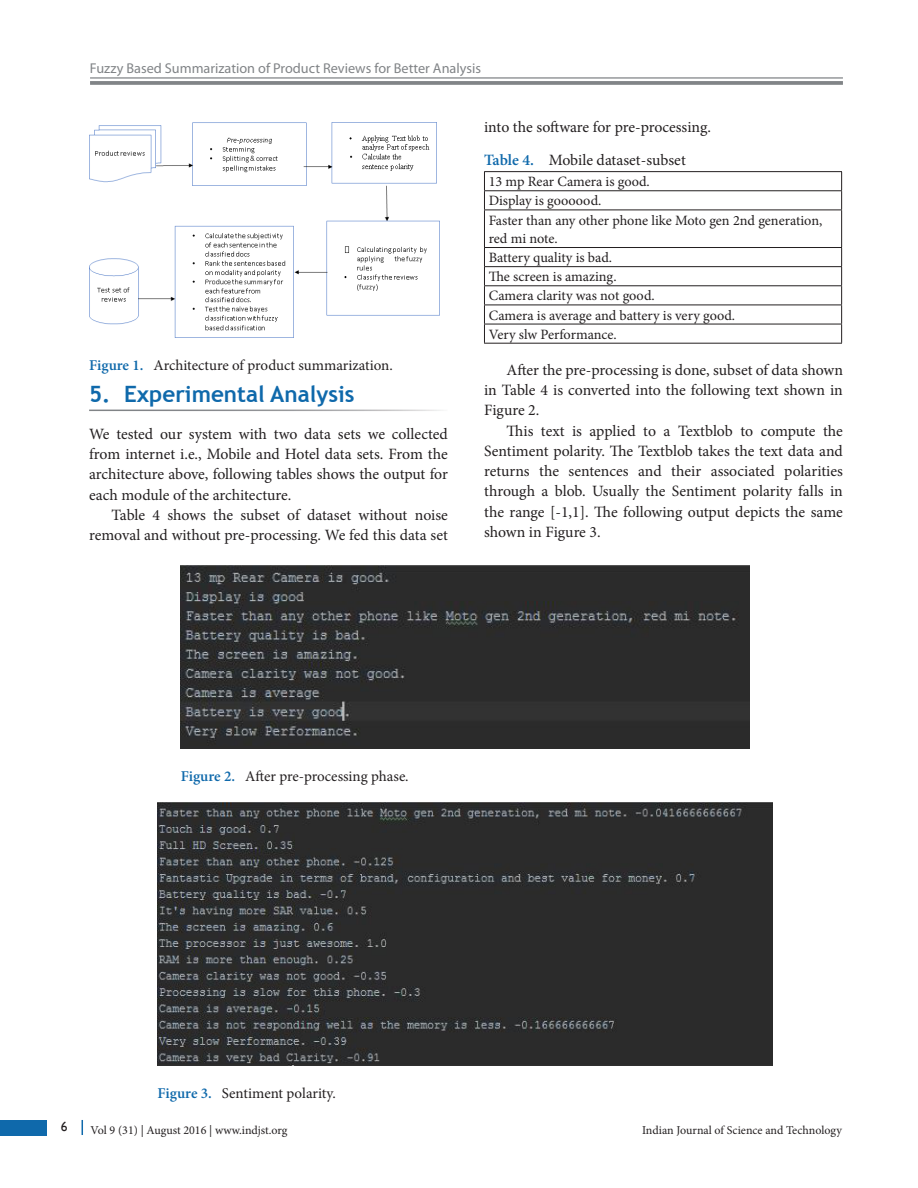
<style>
.page{position:relative;width:918px;height:1188px;background:#fff}
.page>*{position:absolute;margin:0;border:0;box-sizing:border-box;transform-origin:0 0}
.Body_Head{font:700 22.5px "Trebuchet MS";color:#0f69ab}
.Body_Text_Ind_F{font:15.75px/20.2px "Minion Pro";letter-spacing:-.005em;color:#231f20;text-align:justify}
.Body_Text{font:15.75px/20.2px "Minion Pro";letter-spacing:-.005em;color:#231f20;text-align:justify}
.t1{font:15px "Minion Pro";letter-spacing:-.005em;color:#231f20}
.t2{font:14.25px/19px "Minion Pro";letter-spacing:-.005em;color:#231f20}
.t3{font:14.25px "Myriad Pro";color:#818487}
.t4{font:13.5px "Gill Sans";color:#231f20}
.t5{font:12px "Minion Pro";color:#231f20}
.s1{font-weight:600;color:#0f69ab}
</style>
<div class="page">
<div style="left:0;top:1120px;width:47px;height:15px;background:#0f69ab"></div>
<svg style="left:82px;top:1120px;width:1px;height:15px"></svg>
<hr style="left:90px;top:77px;width:753px;height:2px;background:#818487">
<svg style="left:90px;top:81px;width:753px;height:4px;background:#888b8e"></svg>
<img style="left:89px;top:122px;width:351px;height:216px">
<hr style="left:484px;top:171px;width:358px;height:1px;background:#231f20">
<hr style="left:484px;top:190px;width:358px;height:1px;background:#231f20">
<svg style="left:484px;top:172px;width:1px;height:38px"></svg>
<svg style="left:841px;top:172px;width:1px;height:38px"></svg>
<hr style="left:484px;top:210px;width:358px;height:1px;background:#231f20">
<hr style="left:484px;top:210px;width:1px;height:37px;background:#231f20">
<hr style="left:841px;top:210px;width:1px;height:37px;background:#231f20">
<hr style="left:484px;top:247px;width:358px;height:1px;background:#231f20">
<hr style="left:484px;top:266px;width:358px;height:1px;background:#231f20">
<hr style="left:484px;top:285px;width:358px;height:1px;background:#231f20">
<hr style="left:484px;top:305px;width:358px;height:1px;background:#231f20">
<hr style="left:484px;top:324px;width:358px;height:1px;background:#231f20">
<svg style="left:484px;top:248px;width:1px;height:95px"></svg>
<svg style="left:841px;top:248px;width:1px;height:95px"></svg>
<hr style="left:484px;top:343px;width:358px;height:1px;background:#231f20">
<img style="left:181px;top:565px;width:569px;height:184px">
<img style="left:157px;top:803px;width:615px;height:263px">
<p class="t3" style="left:90px;top:60px;width:393px">Fuzzy Based Summarization of Product Reviews for Better Analysis</p>
<p class="t1" style="left:89px;top:355px;width:305px"><span class="s1">Figure 1.</span> Architecture of product summarization.</p>
<p class="Body_Head" style="left:89px;top:380px;width:267px">5. Experimental Analysis</p>
<p class="Body_Text" style="left:89px;top:424px;width:360px">We tested our system with two data sets we collected from internet i.e., Mobile and Hotel data sets. From the architecture above, following tables shows the output for each module of the architecture.</p>
<p class="Body_Text_Ind_F" style="left:89px;top:505px;width:360px;text-align:right">Table 4 shows the subset of dataset without noise removal and without pre-processing. We fed this data set</p>
<p class="Body_Text_Ind_F" style="left:484px;top:117px;width:229px">into the software for pre-processing.</p>
<p class="Body_Text_Ind_F" style="left:484px;top:150px;width:203px"><span class="s1">Table 4.</span> Mobile dataset-subset</p>
<p class="t2" style="left:489px;top:172px;width:335px">13 mp Rear Camera is good.<br>Display is goooood.<br>Faster than any other phone like Moto gen 2nd generation, red mi note.<br>Battery quality is bad.<br>The screen is amazing.<br>Camera clarity was not good.<br>Camera is average and battery is very good.<br>Very slw Performance.</p>
<p class="Body_Text_Ind_F" style="left:484px;top:360px;width:360px;text-indent:23px">After the pre-processing is done, subset of data shown in Table 4 is converted into the following text shown in Figure 2.</p>
<p class="Body_Text_Ind_F" style="left:484px;top:421px;width:360px;text-indent:23px">This text is applied to a Textblob to compute the Sentiment polarity. The Textblob takes the text data and returns the sentences and their associated polarities through a blob. Usually the Sentiment polarity falls in the range [-1,1]. The following output depicts the same shown in Figure 3.</p>
<p class="t1" style="left:181px;top:766px;width:230px"><span class="s1">Figure 2.</span> After pre-processing phase.</p>
<p class="t1" style="left:157px;top:1083px;width:180px"><span class="s1">Figure 3.</span> Sentiment polarity.</p>
<p class="t4" style="left:61px;top:1119px;width:8px">6</p>
<p class="t5" style="left:91px;top:1122px;width:198px">Vol 9 (31) | August 2016 | www.indjst.org</p>
<p class="t5" style="left:642px;top:1122px;width:201px">Indian Journal of Science and Technology</p>
</div>
